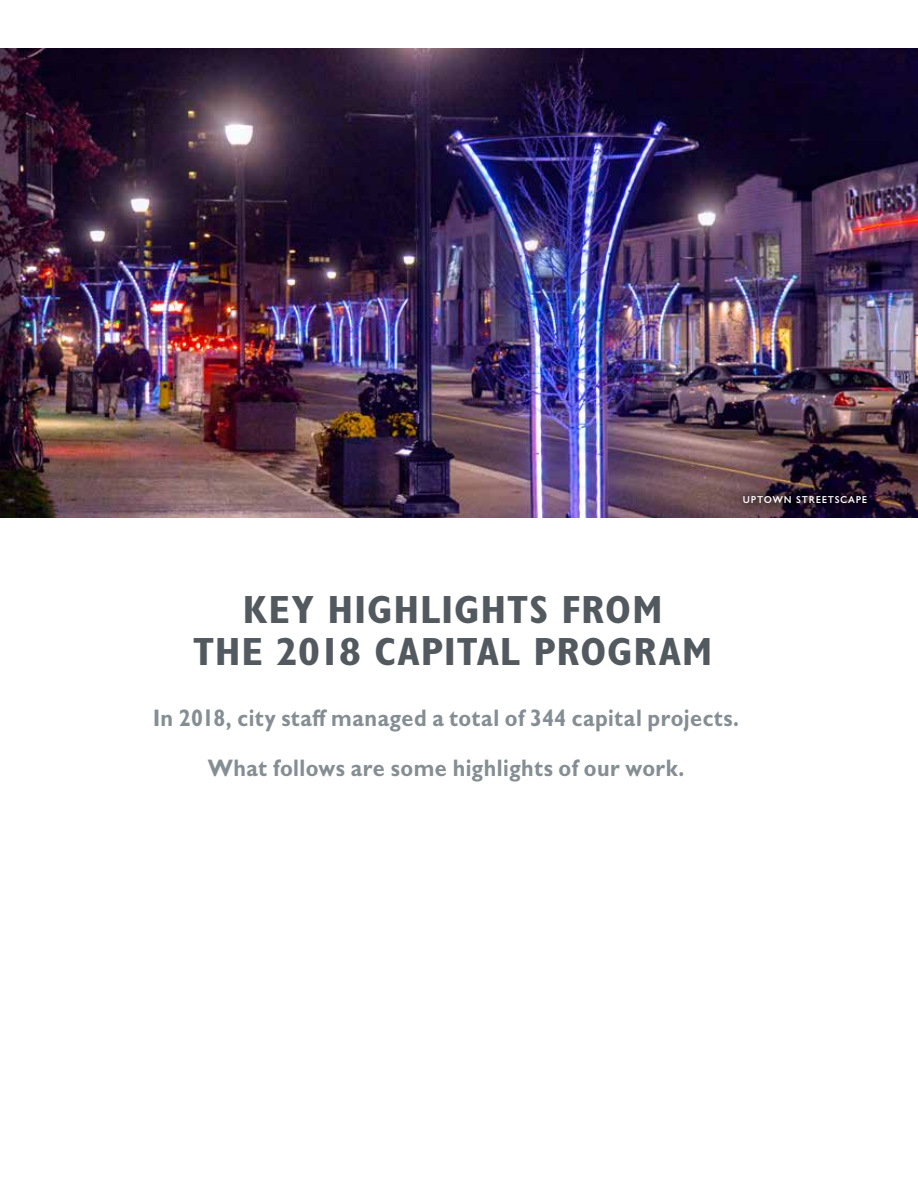
<style>
.page{position:relative;width:918px;height:1188px;background:#fff}
.page>*{position:absolute;margin:0;border:0;box-sizing:border-box;transform-origin:0 0}
.BinB_-_Page_Subhead{font:700 condensed 39.45px/42px "Gill Sans MT Std";letter-spacing:.02em;color:#52595f;text-align:center;scale:1.06 1}
.BinB_-_Call-out_body{font:700 24px/49.5px "Gill Sans MT Std";letter-spacing:.02em;color:#858e93;text-align:center;scale:.9 1}
.t1{font:500 14.25px "Gill Sans MT Std";letter-spacing:.05em;color:#fff}
</style>
<div class="page">
<img style="left:0;top:48px;width:918px;height:470px">
<div style="left:731px;top:484px;width:149px;height:33px;background:#000;opacity:.9"></div>
<p class="t1" style="left:743px;top:490px;width:126px">uptown streetscape</p>
<p class="BinB_-_Page_Subhead" style="left:193px;top:588px;width:492px">KEY HIGHLIGHTS FROM<br>THE 2018 CAPITAL PROGRAM</p>
<p class="BinB_-_Call-out_body" style="left:153px;top:693px;width:653px">In 2018, city staff managed a total of 344 capital projects.<br>What follows are some highlights of our work.</p>
</div>
